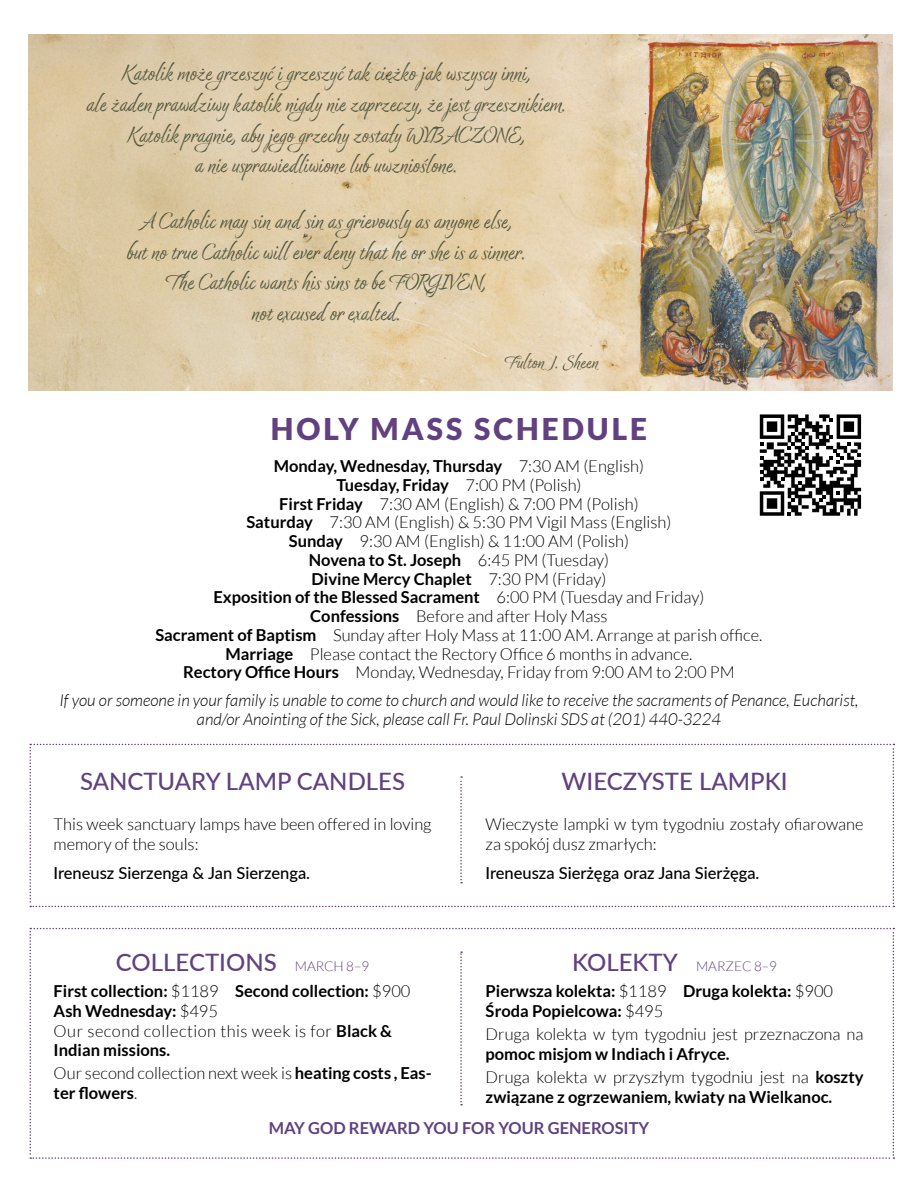
<style>
.page{position:relative;width:918px;height:1188px;background:#fff}
.page>*{position:absolute;margin:0;border:0;box-sizing:border-box;transform-origin:0 0}
.t1{font:900 30px "Lato";letter-spacing:.1em;color:#61417f}
.t2{font:25.5px/30.6px "Dream Big";color:#54573f;text-align:center}
.t3{font:500 24px "Lato";color:#61417f}
.t4{font:21px "Dream Big";color:#54573f}
.t5{font:300 16.5px/18.8px "Lato";color:#000}
.t6{font:700 16.5px/19.8px "Lato";color:#000}
.t7{font:italic 300 16.5px/18.8px "Lato";color:#000;text-align:center}
.t8{font:500 16.5px "Lato";color:#000}
.t9{font:700 16.5px "Lato";color:#61417f}
.t10{font:300 13.5px "Lato";color:#61417f}
.s1{font-weight:700}
.s2{font-weight:300;font-size:13.5px}
.s3{font-weight:300}
.s4{font-weight:500;font-size:24px}
</style>
<div class="page">
<svg style="left:29px;top:744px;width:865px;height:163px"></svg>
<svg style="left:29px;top:928px;width:865px;height:231px"></svg>
<svg style="left:760px;top:414px;width:101px;height:102px"></svg>
<img style="left:28px;top:34px;width:864px;height:357px">
<h2 class="t2" style="left:86px;top:60px;width:482px">Katolik może grzeszyć i grzeszyć tak ciężko jak wszyscy inni,<br>ale żaden prawdziwy katolik nigdy nie zaprzeczy, że jest grzesznikiem.<br>Katolik pragnie, aby jego grzechy zostały WYBACZONE,<br>a nie usprawiedliwione lub uwznioślone.</h2>
<h2 class="t2" style="left:127px;top:207px;width:401px">A Catholic may sin and sin as grievously as anyone else, but no true Catholic will ever deny that he or she is a sinner.<br>The Catholic wants his sins to be FORGIVEN,<br>not excused or exalted.</h2>
<p class="t4" style="left:505px;top:349px;width:95px">Fulton J. Sheen</p>
<h1 class="t1" style="left:271px;top:411px;width:378px">HOLY MASS SCHEDULE</h1>
<p class="t5" style="left:155px;top:457px;width:609px;text-align:center"><span class="s1">Monday, Wednesday, Thursday</span> 7:30 AM (English)<br><span class="s1">Tuesday, Friday</span> 7:00 PM (Polish)<br><span class="s1">First Friday</span> 7:30 AM (English) &amp; 7:00 PM (Polish)<br><span class="s1">Saturday</span> 7:30 AM (English) &amp; 5:30 PM Vigil Mass (English)<br><span class="s1">Sunday</span> 9:30 AM (English) &amp; 11:00 AM (Polish)<br><span class="s1">Novena to St. Joseph</span> 6:45 PM (Tuesday)<br><span class="s1">Divine Mercy Chaplet</span> 7:30 PM (Friday)<br><span class="s1">Exposition of the Blessed Sacrament</span> 6:00 PM (Tuesday and Friday)<br><span class="s1">Confessions</span> Before and after Holy Mass<br><span class="s1">Sacrament of Baptism</span> Sunday after Holy Mass at 11:00 AM. Arrange at parish office.<br><span class="s1">Marriage</span> Please contact the Rectory Office 6 months in advance.<br><span class="s1">Rectory Office Hours</span> Monday, Wednesday, Friday from 9:00 AM to 2:00 PM</p>
<p class="t7" style="left:59px;top:691px;width:801px">If you or someone in your family is unable to come to church and would like to receive the sacraments of Penance, Eucharist, and/or Anointing of the Sick, please call Fr. Paul Dolinski SDS at (201) 440-3224</p>
<h3 class="t3" style="left:80px;top:764px;width:327px">SANCTUARY LAMP CANDLES</h3>
<p class="t5" style="left:54px;top:814px;width:379px;line-height:19.8px">This week sanctuary lamps have been offered in loving memory of the souls:</p>
<p class="t8" style="left:54px;top:861px;width:258px">Ireneusz Sierzenga &amp; Jan Sierzenga.</p>
<h3 class="t3" style="left:562px;top:764px;width:227px">WIECZYSTE LAMPKI</h3>
<p class="t5" style="left:486px;top:814px;width:379px;line-height:19.8px">Wieczyste lampki w tym tygodniu zostały ofiarowane za spokój dusz zmarłych:</p>
<p class="t8" style="left:486px;top:861px;width:275px">Ireneusza Sierżęga oraz Jana Sierżęga.</p>
<h3 class="t3" style="left:116px;top:945px;width:255px">COLLECTIONS <span class="s2">MARCH 8–9</span></h3>
<p class="t6" style="left:54px;top:981px;width:358px">First collection: <span class="s3">$1189</span> Second collection: <span class="s3">$900<br></span>Ash Wednesday: <span class="s3">$495<br>Our second collection this week is for</span> Black &amp; Indian missions.</p>
<p class="t5" style="left:54px;top:1064px;width:380px;line-height:19.8px">Our second collection next week is <span class="s1">heating costs , Eas&shy;ter flowers</span>.</p>
<p class="t10" style="left:572px;top:959px;width:206px"><span class="s4">KOLEKTY</span> MARZEC 8–9</p>
<p class="t6" style="left:486px;top:981px;width:349px">Pierwsza kolekta: <span class="s3">$1189</span> Druga kolekta: <span class="s3">$900<br></span>Środa Popielcowa: <span class="s3">$495</span></p>
<p class="t5" style="left:486px;top:1025px;width:379px">Druga kolekta w tym tygodniu jest przeznaczona na</p>
<p class="t5" style="left:486px;top:1042px;width:379px;line-height:23.1px"><span class="s1">pomoc misjom w Indiach i Afryce.<br></span>Druga kolekta w przyszłym tygodniu jest na <span class="s1">koszty</span></p>
<p class="t6" style="left:486px;top:1086px;width:348px">związane z ogrzewaniem, kwiaty na Wielkanoc.</p>
<p class="t9" style="left:269px;top:1118px;width:382px">MAY GOD REWARD YOU FOR YOUR GENEROSITY</p>
</div>
